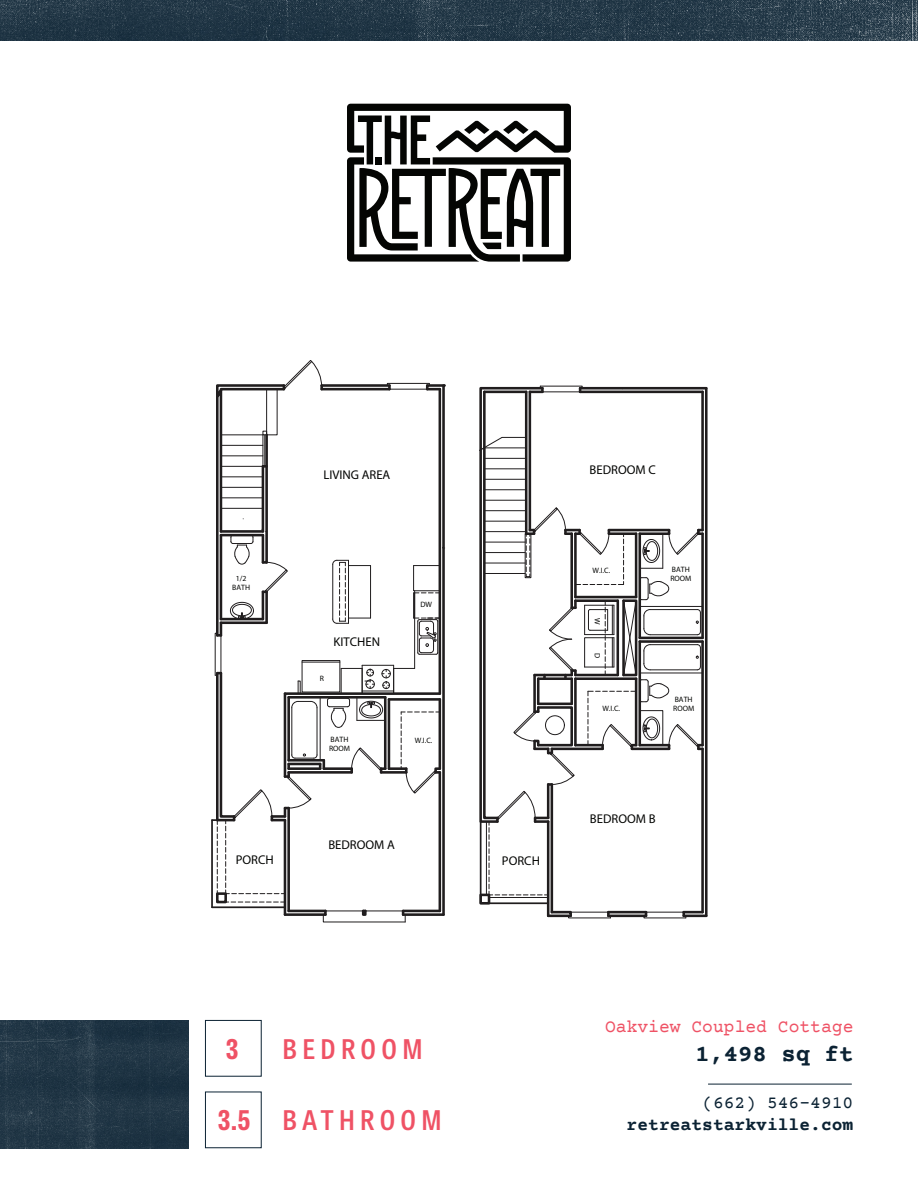
<style>
.page{position:relative;width:918px;height:1188px;background:#fff}
.page>*{position:absolute;margin:0;border:0;box-sizing:border-box;transform-origin:0 0}
.t1{font:600 semi-condensed 27px "Tablet Gothic";letter-spacing:.2em;color:#ef5265}
.t2{font:700 semi-condensed 27px "Tablet Gothic";color:#ef5265}
.t3{font:700 24px "Courier Prime";color:#0b2233}
.t4{font:18px "Courier Prime";color:#ef5265}
.t5{font:700 18px "Courier Prime";color:#0b2233}
.t6{font:18px "Courier Prime";color:#0b2233}
.t7{font:12.75px "Interstate";color:#040503}
.t8{font:7.8px/9.3px "Interstate";color:#040503}
</style>
<div class="page">
<img style="left:0;top:1020px;width:189px;height:128px">
<img style="left:0;top:0;width:918px;height:40px">
<div style="left:205px;top:1020px;width:57px;height:57px;border:1px solid #0b2233"></div>
<svg style="left:347px;top:104px;width:224px;height:158px"></svg>
<hr style="left:708px;top:1084px;width:144px;height:1px;background:#0b2233">
<hr style="left:211px;top:820px;width:2px;height:87px;background:#201d1e">
<hr style="left:580px;top:387px;width:126px;height:3px;background:#201d1e">
<hr style="left:701px;top:749px;width:3px;height:163px;background:#201d1e">
<hr style="left:551px;top:784px;width:2px;height:128px;background:#201d1e">
<hr style="left:547px;top:822px;width:2px;height:94px;background:#201d1e">
<hr style="left:608px;top:915px;width:38px;height:2px;background:#201d1e">
<hr style="left:684px;top:915px;width:22px;height:2px;background:#201d1e">
<hr style="left:548px;top:915px;width:23px;height:2px;background:#201d1e">
<hr style="left:608px;top:911px;width:38px;height:2px;background:#201d1e">
<svg style="left:549px;top:910px;width:62px;height:9px"></svg>
<svg style="left:643px;top:911px;width:60px;height:8px"></svg>
<svg style="left:479px;top:385px;width:225px;height:519px"></svg>
<hr style="left:705px;top:388px;width:3px;height:528px;background:#201d1e">
<svg style="left:212px;top:360px;width:234px;height:563px"></svg>
<p class="t8" style="left:232px;top:573px;width:19px;text-align:center">1/2<br>BATH</p>
<h3 class="t7" style="left:236px;top:852px;width:39px">PORCH</h3>
<h3 class="t7" style="left:323px;top:467px;width:69px">LIVING AREA</h3>
<h3 class="t7" style="left:334px;top:634px;width:48px">KITCHEN</h3>
<p class="t8" style="left:320px;top:673px;width:6px">R</p>
<p class="t8" style="left:329px;top:734px;width:23px">BATH<br>ROOM</p>
<p class="t8" style="left:420px;top:600px;width:13px">DW</p>
<p class="t8" style="left:415px;top:736px;width:19px">W.I.C.</p>
<h3 class="t7" style="left:328px;top:837px;width:68px">BEDROOM A</h3>
<h1 class="t2" style="left:226px;top:1030px;width:14px">3</h1>
<h1 class="t1" style="left:282px;top:1030px;width:142px">BEDROOM</h1>
<h1 class="t2" style="left:218px;top:1101px;width:34px">3.5</h1>
<h1 class="t1" style="left:282px;top:1102px;width:161px">BATHROOM</h1>
<h3 class="t7" style="left:502px;top:852px;width:39px">PORCH</h3>
<h3 class="t7" style="left:590px;top:462px;width:68px">BEDROOM C</h3>
<p class="t8" style="left:593px;top:566px;width:19px">W.I.C.</p>
<p class="t8" style="left:602px;top:618px;width:8px;rotate:90deg">W</p>
<p class="t8" style="left:602px;top:653px;width:7px;rotate:90deg">D</p>
<p class="t8" style="left:602px;top:704px;width:19px">W.I.C.</p>
<p class="t8" style="left:670px;top:565px;width:23px">BATH<br>ROOM</p>
<p class="t8" style="left:673px;top:694px;width:23px">BATH<br>ROOM</p>
<h3 class="t7" style="left:590px;top:810px;width:67px">BEDROOM B</h3>
<h3 class="t4" style="left:605px;top:1016px;width:250px">Oakview Coupled Cottage</h3>
<h2 class="t3" style="left:695px;top:1040px;width:160px">1,498 sq ft</h2>
<h3 class="t6" style="left:702px;top:1093px;width:153px">(662) 546-4910</h3>
<h3 class="t5" style="left:627px;top:1114px;width:228px">retreatstarkville.com</h3>
</div>
